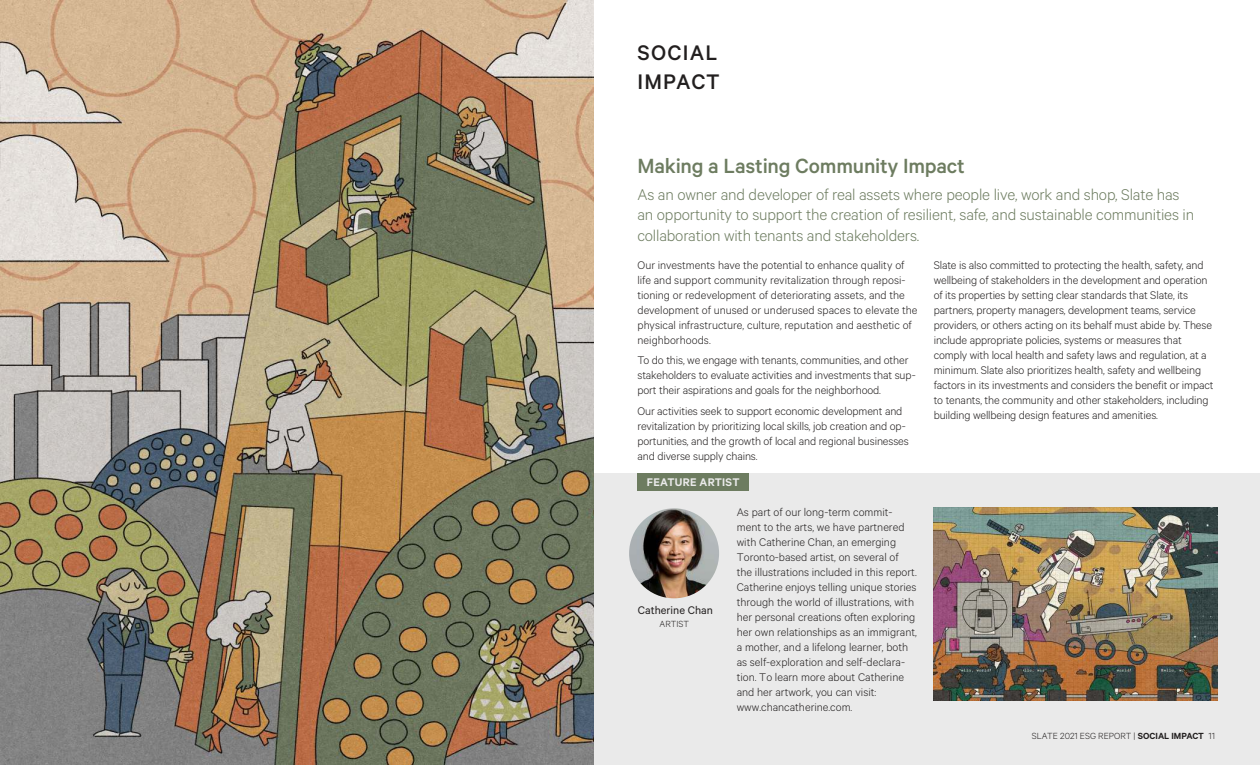
<style>
.page{position:relative;width:1260px;height:765px;background:#fff}
.page>*{position:absolute;margin:0;border:0;box-sizing:border-box;transform-origin:0 0}
.t1{font:500 23.75px/28.5px "Calibre";letter-spacing:.05em;color:#221f1f}
.t2{font:500 23.12px "Calibre";letter-spacing:-.01em;color:#6d7c60}
.t3{font:300 17.5px/20.4px "Calibre";letter-spacing:-.01em;color:#6d7c60}
.t4{font:300 12.5px/15px "Calibre";letter-spacing:-.01em;color:#221f1f}
.t5{font:12.5px "Calibre";color:#221f1f}
.t6{font:600 12.5px "Calibre";letter-spacing:.02em;color:#eaeaea}
.t7{font:300 10px "Calibre";color:#221f1f}
.s1{font-weight:600}
</style>
<div class="page">
<div style="left:592px;top:473px;width:668px;height:292px;background:#eaeaea"></div>
<img style="left:0;top:0;width:594px;height:765px">
<img style="left:629px;top:508px;width:90px;height:90px;border-radius:45px">
<img style="left:934px;top:507px;width:283px;height:193px">
<div style="left:638px;top:473px;width:111px;height:18px;background:#6d7c60"></div>
<h1 class="t1" style="left:638px;top:40px;width:84px">SOCIAL<br>IMPACT</h1>
<h2 class="t2" style="left:637px;top:157px;width:329px">Making a Lasting Community Impact</h2>
<h3 class="t3" style="left:637px;top:185px;width:558px">As an owner and developer of real assets where people live, work and shop, Slate has an opportunity to support the creation of resilient, safe, and sustainable communities in collaboration with tenants and stakeholders.</h3>
<p class="t4" style="left:638px;top:258px;width:282px">Our investments have the potential to enhance quality of life and support community revitalization through reposi&shy;tioning or redevelopment of deteriorating assets, and the development of unused or underused spaces to elevate the physical infrastructure, culture, reputation and aesthetic of neighborhoods.</p>
<p class="t4" style="left:638px;top:354px;width:280px">To do this, we engage with tenants, communities, and other stakeholders to evaluate activities and investments that sup&shy;port their aspirations and goals for the neighborhood.</p>
<p class="t4" style="left:638px;top:404px;width:273px">Our activities seek to support economic development and revitalization by prioritizing local skills, job creation and op&shy;portunities, and the growth of local and regional businesses and diverse supply chains.</p>
<p class="t6" style="left:647px;top:478px;width:94px">FEATURE ARTIST</p>
<p class="t5" style="left:638px;top:603px;width:77px">Catherine Chan</p>
<p class="t7" style="left:660px;top:620px;width:31px">ARTIST</p>
<p class="t4" style="left:737px;top:505px;width:182px">As part of our long-term commit&shy;ment to the arts, we have partnered with Catherine Chan, an emerging Toronto-based artist, on several of the illustrations included in this report.<br>Catherine enjoys telling unique stories through the world of illustrations, with her personal creations often exploring her own relationships as an immigrant, a mother, and a lifelong learner, both as self-exploration and self-declara&shy;tion. To learn more about Catherine and her artwork, you can visit: www.chancatherine.com.</p>
<p class="t4" style="left:934px;top:258px;width:281px">Slate is also committed to protecting the health, safety, and wellbeing of stakeholders in the development and operation of its properties by setting clear standards that Slate, its partners, property managers, development teams, service providers, or others acting on its behalf must abide by. These include appropriate policies, systems or measures that comply with local health and safety laws and regulation, at a minimum. Slate also prioritizes health, safety and wellbeing factors in its investments and considers the benefit or impact to tenants, the community and other stakeholders, including building wellbeing design features and amenities.</p>
<p class="t7" style="left:1032px;top:732px;width:185px">SLATE 2021 ESG REPORT | <span class="s1">SOCIAL IMPACT</span> 11</p>
</div>
